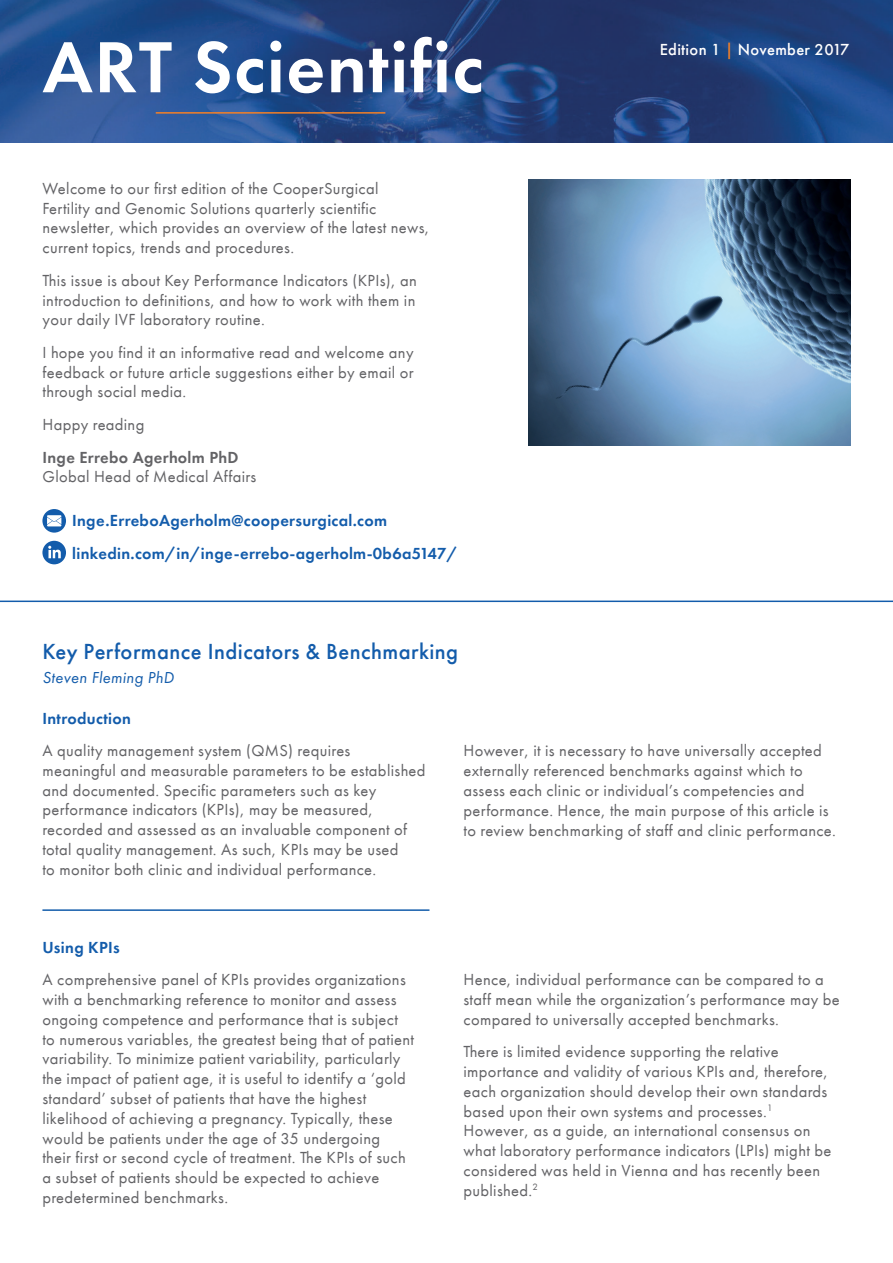
<style>
.page{position:relative;width:893px;height:1263px;background:#fff}
.page>*{position:absolute;margin:0;border:0;box-sizing:border-box;transform-origin:0 0}
.News_Header_Dm_50pt{font:600 75px "Futura PT";letter-spacing:.02em;color:#fff}
.News_Header_Md_15pt{font:500 22.5px "Futura PT";letter-spacing:.02em;color:#135cab}
.Body_Copy_11pt_Bk{font:16.5px/19.8px "Futura PT";letter-spacing:.02em;color:#636366}
.Diagram_description{font:600 16.5px "Futura PT";letter-spacing:.02em;color:#135cab}
.Body_Header_Dm_11pt{font:600 16.5px "Futura PT";letter-spacing:.02em;color:#135cab}
.Graphic_Heading_Md_1{font:500 16.5px "Futura PT";letter-spacing:.02em;color:#fff}
.Author{font:italic 16.5px "Futura PT";letter-spacing:.02em;color:#135cab}
.s1{color:#f48026}
.s2{font-weight:600}
</style>
<div class="page">
<img style="left:0;top:0;width:893px;height:143px">
<img style="left:529px;top:179px;width:321px;height:267px">
<hr style="left:0;top:600px;width:893px;height:2px;background:#135cab">
<hr style="left:42px;top:909px;width:387px;height:2px;background:#135cab">
<hr style="left:156px;top:112px;width:229px;height:2px;background:#f48026">
<svg style="left:42px;top:509px;width:24px;height:24px"></svg>
<svg style="left:42px;top:541px;width:24px;height:23px"></svg>
<p class="News_Header_Dm_50pt" style="left:42px;top:20px;width:443px">ART Scientific</p>
<p class="Graphic_Heading_Md_1" style="left:660px;top:40px;width:191px">Edition 1 <span class="s1">|</span> November 2017</p>
<p class="Body_Copy_11pt_Bk" style="left:43px;top:178px;width:388px">Welcome to our first edition of the CooperSurgical Fertility and Genomic Solutions quarterly scientific newsletter, which provides an overview of the latest news, current topics, trends and procedures.</p>
<p class="Body_Copy_11pt_Bk" style="left:43px;top:270px;width:376px;text-align:justify">This issue is about Key Performance Indicators (KPIs), an introduction to definitions, and how to work with them in your daily IVF laboratory routine.</p>
<p class="Body_Copy_11pt_Bk" style="left:43px;top:342px;width:373px;text-align:justify">I hope you find it an informative read and welcome any feedback or future article suggestions either by email or through social media.</p>
<p class="Body_Copy_11pt_Bk" style="left:43px;top:415px;width:103px">Happy reading</p>
<p class="Body_Copy_11pt_Bk" style="left:43px;top:447px;width:215px"><span class="s2">Inge Errebo Agerholm PhD<br></span>Global Head of Medical Affairs</p>
<p class="Diagram_description" style="left:72px;top:510px;width:317px">Inge.ErreboAgerholm@coopersurgical.com</p>
<p class="Diagram_description" style="left:72px;top:543px;width:387px">linkedin.com/in/inge-errebo-agerholm-0b6a5147/</p>
<p class="News_Header_Md_15pt" style="left:42px;top:638px;width:417px">Key Performance Indicators &amp; Benchmarking</p>
<p class="Author" style="left:42px;top:668px;width:133px">Steven Fleming PhD</p>
<p class="Body_Header_Dm_11pt" style="left:42px;top:708px;width:90px">Introduction</p>
<p class="Body_Copy_11pt_Bk" style="left:42px;top:740px;width:385px">A quality management system (QMS) requires meaningful and measurable parameters to be established and documented. Specific parameters such as key performance indicators (KPIs), may be measured, recorded and assessed as an invaluable component of total quality management. As such, KPIs may be used<br>to monitor both clinic and individual performance.</p>
<p class="Body_Copy_11pt_Bk" style="left:463px;top:741px;width:374px">However, it is necessary to have universally accepted externally referenced benchmarks against which to assess each clinic or individual’s competencies and performance. Hence, the main purpose of this article is to review benchmarking of staff and clinic performance.</p>
<p class="Body_Header_Dm_11pt" style="left:42px;top:937px;width:79px">Using KPIs</p>
<p class="Body_Copy_11pt_Bk" style="left:42px;top:970px;width:373px">A comprehensive panel of KPIs provides organizations with a benchmarking reference to monitor and assess ongoing competence and performance that is subject to numerous variables, the greatest being that of patient variability. To minimize patient variability, particularly the impact of patient age, it is useful to identify a ‘gold standard’ subset of patients that have the highest likelihood of achieving a pregnancy. Typically, these would be patients under the age of 35 undergoing<br>their first or second cycle of treatment. The KPIs of such a subset of patients should be expected to achieve predetermined benchmarks.</p>
<p class="Body_Copy_11pt_Bk" style="left:463px;top:969px;width:378px">Hence, individual performance can be compared to a staff mean while the organization’s performance may be compared to universally accepted benchmarks.</p>
<p class="Body_Copy_11pt_Bk" style="left:463px;top:1042px;width:369px">There is limited evidence supporting the relative importance and validity of various KPIs and, therefore, each organization should develop their own standards based upon their own systems and processes.<sup>1<br></sup>However, as a guide, an international consensus on what laboratory performance indicators (LPIs) might be considered was held in Vienna and has recently been published.<sup>2</sup></p>
</div>
